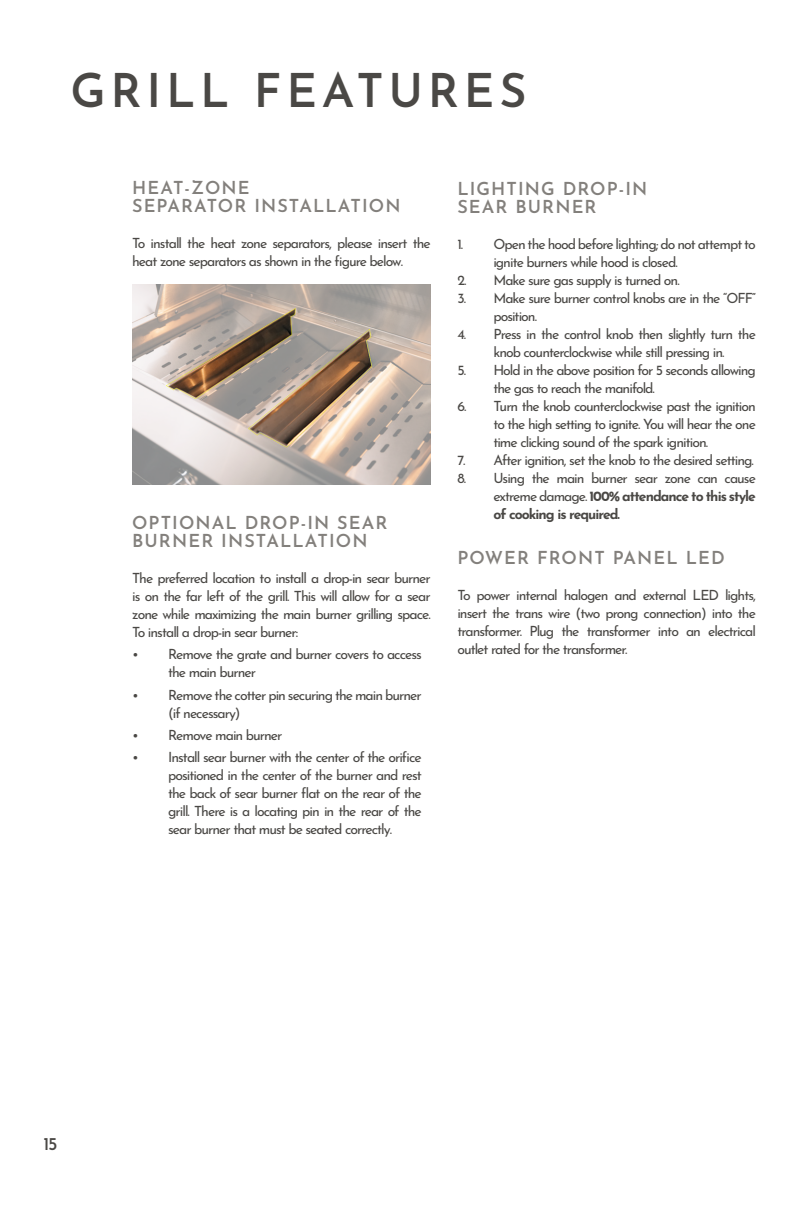
<style>
.page{position:relative;width:792px;height:1224px;background:#fff}
.page>*{position:absolute;margin:0;border:0;box-sizing:border-box;transform-origin:0 0}
.SIDE_PAGE_CALLOUT{font:600 46.8px "Josefin Sans";letter-spacing:.1em;color:#4a4845}
.COPY_TITLE{font:600 18px/18px "Josefin Sans";letter-spacing:.06em;color:#83807c}
.t1{font:500 18px "Josefin Sans";color:#4a4845}
.BODY_COPY{font:14px/18px "Josefin Sans";letter-spacing:-.07em;color:#4a4845}
.s1{font-weight:700}
</style>
<div class="page">
<img style="left:132px;top:285px;width:299px;height:199px">
<p class="SIDE_PAGE_CALLOUT" style="left:70px;top:56px;width:458px">GRILL FEATURES</p>
<p class="COPY_TITLE" style="left:132px;top:177px;width:119px">HEAT-ZONE</p>
<p class="COPY_TITLE" style="left:132px;top:195px;width:270px">SEPARATOR INSTALLATION</p>
<p class="BODY_COPY" style="left:132px;top:233px;width:300px">To install the heat zone separators, please insert the heat zone separators as shown in the figure below.</p>
<p class="COPY_TITLE" style="left:132px;top:512px;width:257px">OPTIONAL DROP-IN SEAR<br>BURNER INSTALLATION</p>
<p class="BODY_COPY" style="left:132px;top:568px;width:300px;text-align:justify">The preferred location to install a drop-in sear burner is on the far left of the grill. This will allow for a sear zone while maximizing the main burner grilling space.<br>To install a drop-in sear burner:</p>
<p class="BODY_COPY" style="left:168px;top:644px;width:255px;text-indent:-36px">• Remove the grate and burner covers to access the main burner</p>
<p class="BODY_COPY" style="left:168px;top:685px;width:255px;text-indent:-36px">• Remove the cotter pin securing the main burner (if necessary)</p>
<p class="BODY_COPY" style="left:132px;top:725px;width:152px">• Remove main burner</p>
<p class="BODY_COPY" style="left:168px;top:747px;width:255px;text-align:justify;text-indent:-36px">• Install sear burner with the center of the orifice positioned in the center of the burner and rest the back of sear burner flat on the rear of the grill. There is a locating pin in the rear of the sear burner that must be seated correctly.</p>
<p class="COPY_TITLE" style="left:457px;top:178px;width:192px">LIGHTING DROP-IN</p>
<p class="COPY_TITLE" style="left:457px;top:196px;width:141px">SEAR BURNER</p>
<p class="BODY_COPY" style="left:493px;top:234px;width:264px;text-indent:-36px">1. Open the hood before lighting; do not attempt to ignite burners while hood is closed.</p>
<p class="BODY_COPY" style="left:457px;top:270px;width:224px">2. Make sure gas supply is turned on.</p>
<p class="BODY_COPY" style="left:493px;top:288px;width:264px;text-indent:-36px">3. Make sure burner control knobs are in the “OFF” position.</p>
<p class="BODY_COPY" style="left:457px;top:324px;width:300px;text-align:center">4. Press in the control knob then slightly turn the knob counterclockwise while still pressing in.</p>
<p class="BODY_COPY" style="left:493px;top:360px;width:264px;text-indent:-36px">5. Hold in the above position for 5 seconds allowing the gas to reach the manifold.</p>
<p class="BODY_COPY" style="left:493px;top:396px;width:264px;text-align:justify;text-indent:-36px">6. Turn the knob counterclockwise past the ignition to the high setting to ignite. You will hear the one time clicking sound of the spark ignition.</p>
<p class="BODY_COPY" style="left:457px;top:450px;width:298px">7. After ignition, set the knob to the desired setting.</p>
<p class="BODY_COPY" style="left:493px;top:468px;width:264px;text-align:justify;text-indent:-36px">8. Using the main burner sear zone can cause extreme damage. <span class="s1">100% attendance to this style of cooking is required.</span></p>
<p class="COPY_TITLE" style="left:457px;top:547px;width:269px">POWER FRONT PANEL LED</p>
<p class="BODY_COPY" style="left:457px;top:585px;width:300px;text-align:justify">To power internal halogen and external LED lights, insert the trans wire (two prong connection) into the transformer. Plug the transformer into an electrical outlet rated for the transformer.</p>
<p class="t1" style="left:43px;top:1130px;width:16px">15</p>
</div>
